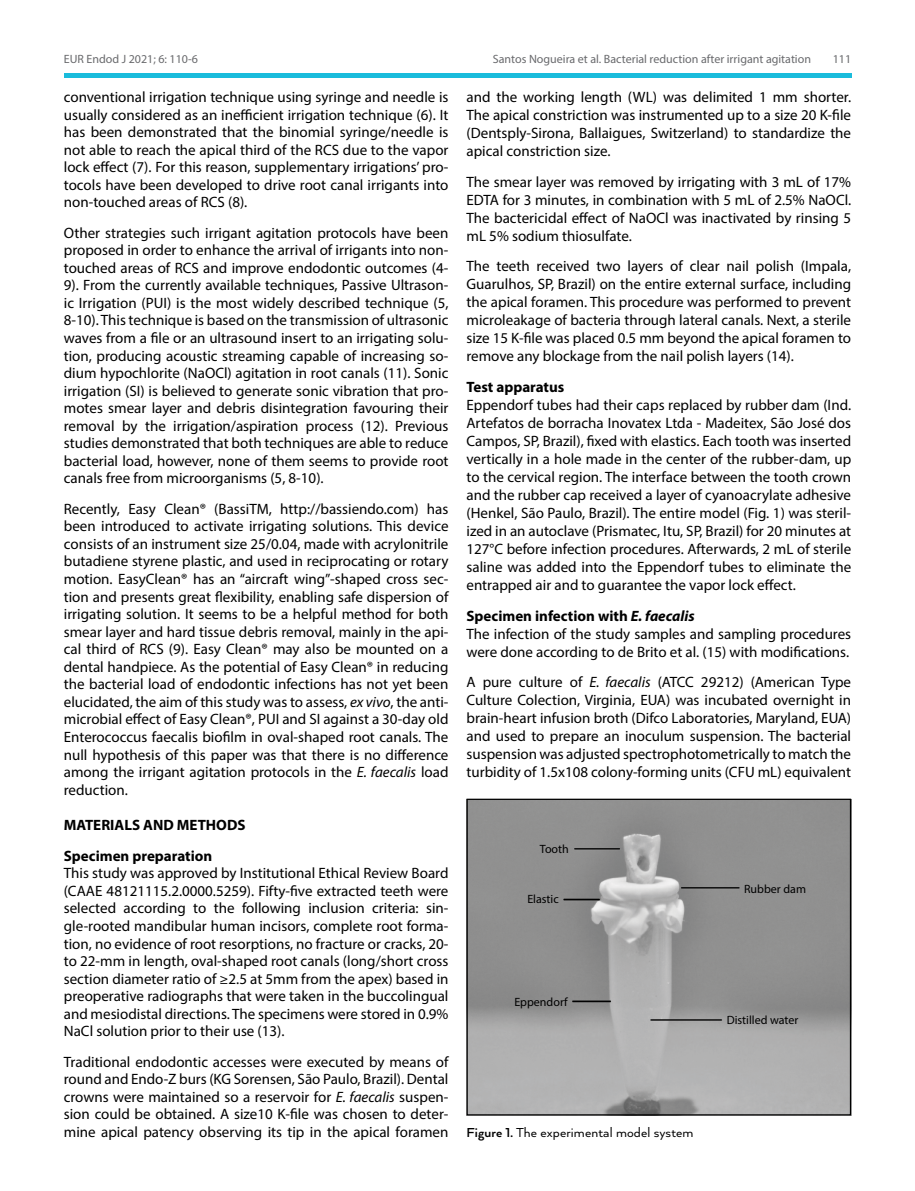
<style>
.page{position:relative;width:915px;height:1191px;background:#fff}
.page>*{position:absolute;margin:0;border:0;box-sizing:border-box;transform-origin:0 0}
.t1{font:15px/17.5px "Myriad Pro";color:#000;text-align:justify}
.t2{font:700 15px/31px "Myriad Pro";color:#000}
.t3{font:12px "Myriad Pro";color:#696a6d}
.t4{font:12px "Myriad Pro";color:#000}
.s1{font-weight:700}
.s2{font-weight:700;font-style:italic}
.s3{font-style:italic}
.s4{font-family:"Arquitecta";font-weight:700}
.s5{font-family:"Arquitecta"}
</style>
<div class="page">
<div style="left:64px;top:73px;width:786px;height:5px;background:#1abcdc"></div>
<img style="left:468px;top:800px;width:380px;height:313px">
<div style="left:466px;top:798px;width:384px;height:317px;border:1px solid #000"></div>
<p class="t3" style="left:64px;top:52px;width:136px">EUR Endod J 2021; 6: 110-6</p>
<p class="t3" style="left:492px;top:52px;width:319px">Santos Nogueira et al. Bacterial reduction after irrigant agitation</p>
<p class="t3" style="left:832px;top:52px;width:20px">111</p>
<p class="t1" style="left:466px;top:88px;width:386px;line-height:18px">and the working length (WL) was delimited 1 mm shorter.<br>The apical constriction was instrumented up to a size 20 K-file (Dentsply-Sirona, Ballaigues, Switzerland) to standardize the apical constriction size.</p>
<p class="t1" style="left:466px;top:172px;width:386px;line-height:18px">The smear layer was removed by irrigating with 3 mL of 17% EDTA for 3 minutes, in combination with 5 mL of 2.5% NaOCl.<br>The bactericidal effect of NaOCl was inactivated by rinsing 5 mL 5% sodium thiosulfate.</p>
<p class="t1" style="left:466px;top:257px;width:386px;line-height:18px">The teeth received two layers of clear nail polish (Impala, Guarulhos, SP, Brazil) on the entire external surface, including the apical foramen. This procedure was performed to prevent microleakage of bacteria through lateral canals. Next, a sterile size 15 K-file was placed 0.5 mm beyond the apical foramen to remove any blockage from the nail polish layers (14).</p>
<p class="t2" style="left:466px;top:371px;width:99px">Test apparatus</p>
<p class="t1" style="left:466px;top:396px;width:386px;line-height:18px">Eppendorf tubes had their caps replaced by rubber dam (Ind.<br>Artefatos de borracha Inovatex Ltda - Madeitex, São José dos Campos, SP, Brazil), fixed with elastics. Each tooth was inserted vertically in a hole made in the center of the rubber-dam, up to the cervical region. The interface between the tooth crown and the rubber cap received a layer of cyanoacrylate adhesive (Henkel, São Paulo, Brazil). The entire model (Fig. 1) was steril&shy;ized in an autoclave (Prismatec, Itu, SP, Brazil) for 20 minutes at 127°C before infection procedures. Afterwards, 2 mL of sterile saline was added into the Eppendorf tubes to eliminate the entrapped air and to guarantee the vapor lock effect.</p>
<p class="t1" style="left:466px;top:606px;width:386px;line-height:18px;text-align:left"><span class="s1">Specimen infection with</span> <span class="s2">E. faecalis<br></span>The infection of the study samples and sampling procedures were done according to de Brito et al. (15) with modifications.</p>
<p class="t1" style="left:466px;top:673px;width:386px;line-height:18px">A pure culture of <span class="s3">E. faecalis</span> (ATCC 29212) (American Type Culture Colection, Virginia, EUA) was incubated overnight in brain-heart infusion broth (Difco Laboratories, Maryland, EUA) and used to prepare an inoculum suspension. The bacterial suspension was adjusted spectrophotometrically to match the turbidity of 1.5x108 colony-forming units (CFU mL) equivalent</p>
<p class="t1" style="left:64px;top:88px;width:386px">conventional irrigation technique using syringe and needle is usually considered as an inefficient irrigation technique (6). It has been demonstrated that the binomial syringe/needle is not able to reach the apical third of the RCS due to the vapor lock effect (7). For this reason, supplementary irrigations’ pro&shy;tocols have been developed to drive root canal irrigants into non-touched areas of RCS (8).</p>
<p class="t1" style="left:64px;top:224px;width:386px">Other strategies such irrigant agitation protocols have been proposed in order to enhance the arrival of irrigants into non&shy;touched areas of RCS and improve endodontic outcomes (4- 9). From the currently available techniques, Passive Ultrason&shy;ic Irrigation (PUI) is the most widely described technique (5, 8-10). This technique is based on the transmission of ultrasonic waves from a file or an ultrasound insert to an irrigating solu&shy;tion, producing acoustic streaming capable of increasing so&shy;dium hypochlorite (NaOCl) agitation in root canals (11). Sonic irrigation (SI) is believed to generate sonic vibration that pro&shy;motes smear layer and debris disintegration favouring their removal by the irrigation/aspiration process (12). Previous studies demonstrated that both techniques are able to reduce bacterial load, however, none of them seems to provide root canals free from microorganisms (5, 8-10).</p>
<p class="t1" style="left:64px;top:500px;width:386px">Recently, Easy Clean® (BassiTM, http://bassiendo.com) has been introduced to activate irrigating solutions. This device consists of an instrument size 25/0.04, made with acrylonitrile butadiene styrene plastic, and used in reciprocating or rotary motion. EasyClean® has an “aircraft wing”-shaped cross sec&shy;tion and presents great flexibility, enabling safe dispersion of irrigating solution. It seems to be a helpful method for both smear layer and hard tissue debris removal, mainly in the api&shy;cal third of RCS (9). Easy Clean® may also be mounted on a dental handpiece. As the potential of Easy Clean® in reducing the bacterial load of endodontic infections has not yet been elucidated, the aim of this study was to assess, <span class="s3">ex vivo</span>, the anti&shy;microbial effect of Easy Clean®, PUI and SI against a 30-day old Enterococcus faecalis biofilm in oval-shaped root canals. The null hypothesis of this paper was that there is no difference among the irrigant agitation protocols in the <span class="s3">E. faecalis</span> load reduction.</p>
<p class="t2" style="left:64px;top:808px;width:183px">MATERIALS AND METHODS<br>Specimen preparation</p>
<p class="t1" style="left:64px;top:864px;width:386px">This study was approved by Institutional Ethical Review Board (CAAE 48121115.2.0000.5259). Fifty-five extracted teeth were selected according to the following inclusion criteria: sin&shy;gle-rooted mandibular human incisors, complete root forma&shy;tion, no evidence of root resorptions, no fracture or cracks, 20- to 22-mm in length, oval-shaped root canals (long/short cross section diameter ratio of ≥2.5 at 5mm from the apex) based in preoperative radiographs that were taken in the buccolingual and mesiodistal directions. The specimens were stored in 0.9% NaCl solution prior to their use (13).</p>
<p class="t1" style="left:64px;top:1052px;width:631px;text-align:left">Traditional endodontic accesses were executed by means of<br>round and Endo-Z burs (KG Sorensen, São Paulo, Brazil). Dental<br>crowns were maintained so a reservoir for <span class="s3">E. faecalis</span> suspen-<br>sion could be obtained. A size10 K-file was chosen to deter-<br>mine apical patency observing its tip in the apical foramen <span class="s4">Figure 1.</span> <span class="s5">The experimental model system</span></p>
<p class="t4" style="left:539px;top:841px;width:30px">Tooth</p>
<p class="t4" style="left:744px;top:881px;width:63px">Rubber dam</p>
<p class="t4" style="left:527px;top:891px;width:33px">Elastic</p>
<p class="t4" style="left:514px;top:994px;width:55px">Eppendorf</p>
<p class="t4" style="left:726px;top:1012px;width:73px">Distilled water</p>
</div>
